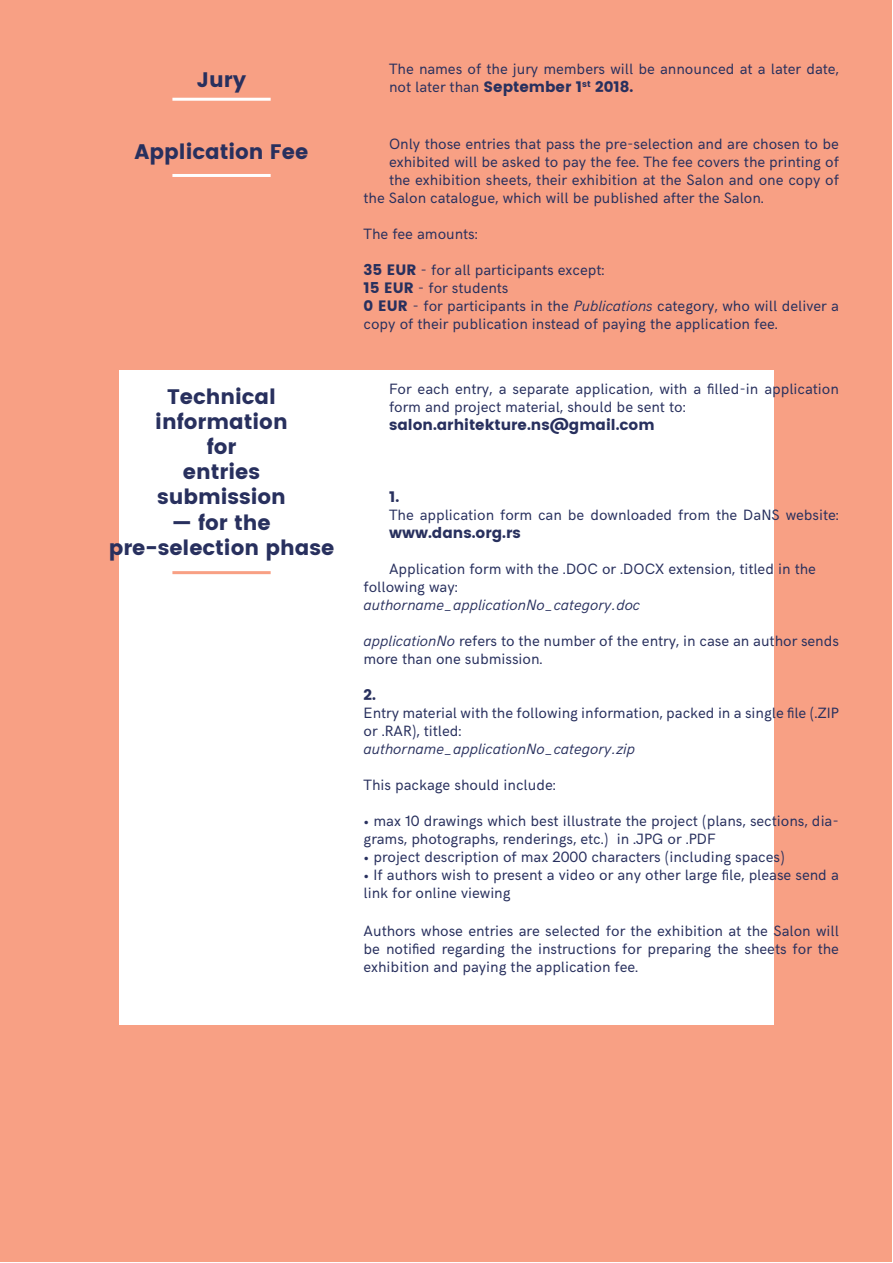
<style>
.page{position:relative;width:893px;height:1263px;background:#fff}
.page>*{position:absolute;margin:0;border:0;box-sizing:border-box;transform-origin:0 0}
.t1{font:21px/25.2px "Poppins";color:#28305e;text-align:center}
.t2{font:15px/18px "HK Grotesk";color:#28305e}
.t3{font:15px "Poppins";color:#28305e}
.t4{font:italic 15px "HK Grotesk";color:#28305e}
.s1{font-family:"HK Grotesk"}
.s2{font-family:"Poppins"}
.s3{font-style:italic}
</style>
<div class="page">
<div style="left:1px;top:1px;width:891px;height:1261px;background:#f8a084"></div>
<div style="left:119px;top:370px;width:655px;height:655px;background:#fff"></div>
<hr style="left:172px;top:98px;width:99px;height:3px;background:#fff">
<hr style="left:172px;top:174px;width:99px;height:3px;background:#fff">
<hr style="left:172px;top:571px;width:99px;height:3px;background:#f8a084">
<h1 class="t1" style="left:197px;top:67px;width:51px">Jury</h1>
<h1 class="t1" style="left:135px;top:140px;width:175px">Application Fee</h1>
<h1 class="t1" style="left:155px;top:384px;width:134px">Technical information for<br>entries submission</h1>
<h1 class="t1" style="left:109px;top:510px;width:227px">— for the pre-selection phase</h1>
<p class="t2" style="left:389px;top:59px;width:451px">The names of the jury members will be announced at a later date,</p>
<p class="t3" style="left:389px;top:78px;width:246px"><span class="s1">not later than</span> September 1<sup>st</sup> 2018.</p>
<p class="t2" style="left:389px;top:134px;width:451px">Only those entries that pass the pre-selection and are chosen to be</p>
<p class="t2" style="left:389px;top:152px;width:451px">exhibited will be asked to pay the fee. The fee covers the printing of</p>
<p class="t2" style="left:389px;top:170px;width:451px">the exhibition sheets, their exhibition at the Salon and one copy of</p>
<p class="t2" style="left:364px;top:188px;width:402px">the Salon catalogue, which will be published after the Salon.</p>
<p class="t2" style="left:364px;top:224px;width:116px">The fee amounts:</p>
<p class="t2" style="left:364px;top:260px;width:477px"><span class="s2">35 EUR</span> - for all participants except:<br><span class="s2">15 EUR</span> - for students<br><span class="s2">0 EUR</span> - for participants in the <span class="s3">Publications</span> category, who will deliver a copy of their publication instead of paying the application fee.</p>
<p class="t2" style="left:389px;top:378px;width:451px">For each entry, a separate application, with a filled-in application form and project material, should be sent to:</p>
<p class="t3" style="left:389px;top:416px;width:267px">salon.arhitekture.ns@gmail.com</p>
<p class="t3" style="left:389px;top:488px;width:12px">1.</p>
<p class="t2" style="left:389px;top:504px;width:451px">The application form can be downloaded from the DaNS website:</p>
<p class="t3" style="left:389px;top:524px;width:133px">www.dans.org.rs</p>
<p class="t2" style="left:364px;top:558px;width:454px;text-indent:26px">Application form with the .DOC or .DOCX extension, titled in the following way:</p>
<p class="t4" style="left:364px;top:593px;width:278px">authorname_applicationNo_category.doc</p>
<p class="t2" style="left:364px;top:630px;width:477px"><span class="s3">applicationNo</span> refers to the number of the entry, in case an author sends more than one submission.</p>
<p class="t3" style="left:364px;top:686px;width:14px">2.</p>
<p class="t2" style="left:364px;top:702px;width:477px">Entry material with the following information, packed in a single file (.ZIP or .RAR), titled:</p>
<p class="t4" style="left:364px;top:737px;width:273px">authorname_applicationNo_category.zip</p>
<p class="t2" style="left:364px;top:774px;width:194px">This package should include:</p>
<p class="t2" style="left:364px;top:810px;width:477px">• max 10 drawings which best illustrate the project (plans, sections, dia&shy;grams, photographs, renderings, etc.) in .JPG or .PDF</p>
<p class="t2" style="left:364px;top:846px;width:423px">• project description of max 2000 characters (including spaces)</p>
<p class="t2" style="left:364px;top:864px;width:477px">• If authors wish to present a video or any other large file, please send a link for online viewing</p>
<p class="t2" style="left:364px;top:920px;width:477px;text-align:justify">Authors whose entries are selected for the exhibition at the Salon will be notified regarding the instructions for preparing the sheets for the exhibition and paying the application fee.</p>
</div>
